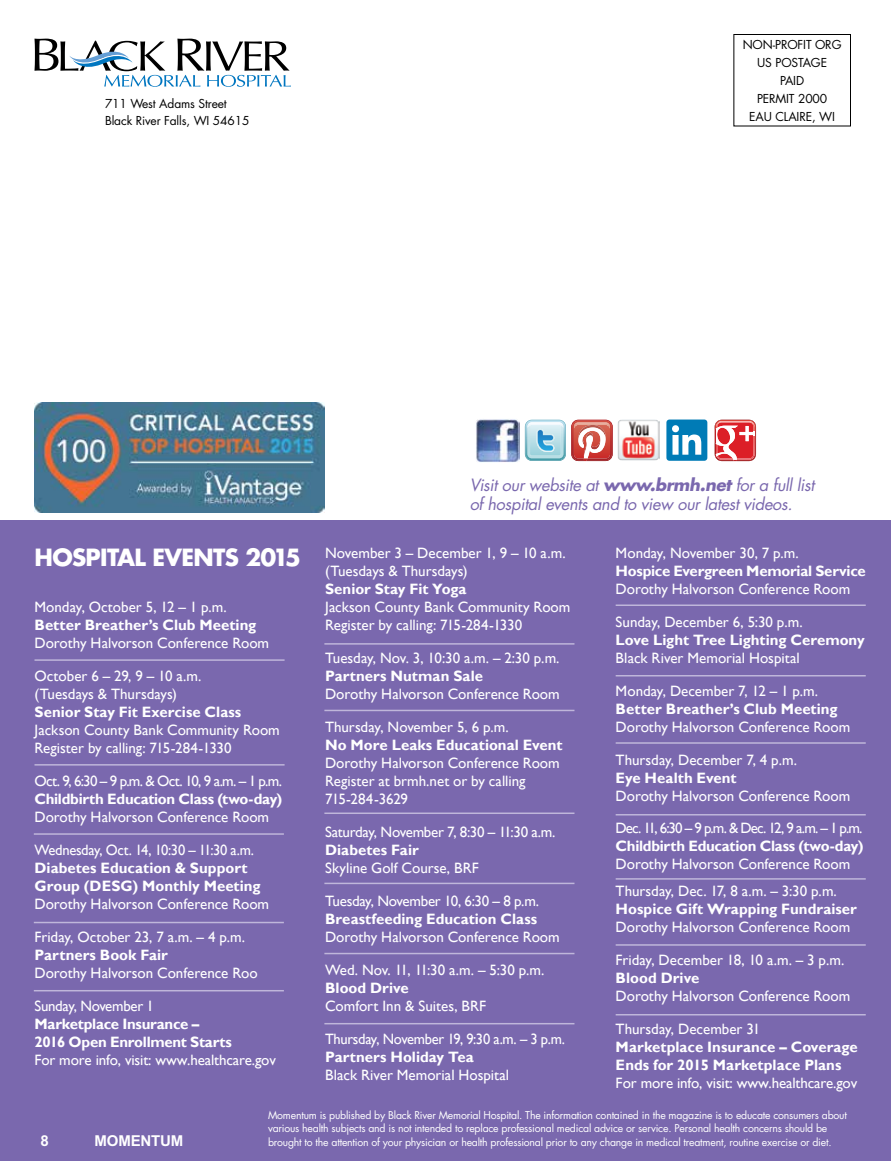
<style>
.page{position:relative;width:891px;height:1161px;background:#fff}
.page>*{position:absolute;margin:0;border:0;box-sizing:border-box;transform-origin:0 0}
.t1{font:700 23.1px "Futura";letter-spacing:-.03em;color:#fff}
.t2{font:italic 16.5px/19.5px "Futura";letter-spacing:-.02em;color:#7a68ae}
.t3{font:15px/18px "Gill Sans";letter-spacing:-.005em;color:#fff}
.t4{font:700 15px/18px "Gill Sans";color:#fff}
.t5{font:700 15px/18px "Gill Sans";letter-spacing:-.02em;color:#fff}
.t6{font:15px "Gill Sans";letter-spacing:-.045em;color:#fff}
.t7{font:700 15px "Arial";letter-spacing:-.01em;color:#fff}
.t8{font:12px/18px "Futura";letter-spacing:-.01em;color:#000}
.t9{font:10.5px/13.5px "Futura";letter-spacing:-.02em;color:#fff}
.s1{font-weight:700}
</style>
<div class="page">
<div style="left:0;top:520px;width:891px;height:641px;background:#7a68ae"></div>
<div style="left:734px;top:34px;width:117px;height:92px;border:1px solid #000"></div>
<svg style="left:35px;top:39px;width:256px;height:48px"></svg>
<img style="left:35px;top:403px;width:289px;height:110px">
<img style="left:476px;top:419px;width:44px;height:43px">
<svg style="left:525px;top:420px;width:88px;height:41px"></svg>
<img style="left:618px;top:420px;width:41px;height:41px">
<hr style="left:34px;top:659px;width:251px;height:2px;background:#bfb6da">
<hr style="left:34px;top:764px;width:251px;height:2px;background:#bfb6da">
<hr style="left:34px;top:833px;width:250px;height:2px;background:#bfb6da">
<hr style="left:34px;top:922px;width:250px;height:1px;background:#bfb6da">
<hr style="left:34px;top:990px;width:250px;height:1px;background:#bfb6da">
<hr style="left:324px;top:643px;width:250px;height:2px;background:#bfb6da">
<hr style="left:324px;top:710px;width:250px;height:1px;background:#bfb6da">
<hr style="left:324px;top:813px;width:250px;height:1px;background:#bfb6da">
<hr style="left:324px;top:883px;width:250px;height:1px;background:#bfb6da">
<hr style="left:324px;top:953px;width:250px;height:1px;background:#bfb6da">
<hr style="left:324px;top:1023px;width:250px;height:1px;background:#bfb6da">
<hr style="left:616px;top:604px;width:250px;height:2px;background:#bfb6da">
<hr style="left:616px;top:675px;width:250px;height:1px;background:#bfb6da">
<hr style="left:616px;top:742px;width:250px;height:2px;background:#bfb6da">
<hr style="left:616px;top:814px;width:250px;height:2px;background:#bfb6da">
<hr style="left:616px;top:878px;width:250px;height:2px;background:#bfb6da">
<hr style="left:616px;top:944px;width:250px;height:2px;background:#bfb6da">
<hr style="left:616px;top:1014px;width:250px;height:2px;background:#bfb6da">
<svg style="left:715px;top:420px;width:41px;height:41px"></svg>
<img style="left:716px;top:421px;width:39px;height:7px">
<div style="left:666px;top:420px;width:41px;height:41px;background:#007bb6;border-radius:3px"></div>
<svg style="left:672px;top:425px;width:29px;height:30px"></svg>
<p class="t8" style="left:105px;top:96px;width:146px;line-height:16.5px">711 West Adams Street<br>Black River Falls, WI 54615</p>
<p class="t8" style="left:743px;top:35px;width:100px;text-align:center">NON-PROFIT ORG<br>US POSTAGE<br>PAID<br>PERMIT 2000<br>EAU CLAIRE, WI</p>
<h1 class="t1" style="left:34px;top:542px;width:268px">HOSPITAL EVENTS 2015</h1>
<p class="t3" style="left:34px;top:598px;width:194px">Monday, October 5, 12 – 1 p.m.</p>
<p class="t4" style="left:34px;top:617px;width:223px">Better Breather’s Club Meeting</p>
<p class="t3" style="left:34px;top:634px;width:236px">Dorothy Halvorson Conference Room</p>
<p class="t3" style="left:34px;top:667px;width:168px">October 6 – 29, 9 – 10 a.m. (Tuesdays &amp; Thursdays)</p>
<p class="t4" style="left:34px;top:704px;width:208px">Senior Stay Fit Exercise Class</p>
<p class="t3" style="left:34px;top:721px;width:247px">Jackson County Bank Community Room<br>Register by calling: 715-284-1330</p>
<p class="t6" style="left:34px;top:772px;width:249px">Oct. 9, 6:30 – 9 p.m. &amp; Oct. 10, 9 a.m. – 1 p.m.</p>
<p class="t5" style="left:34px;top:791px;width:249px">Childbirth Education Class (two-day)</p>
<p class="t3" style="left:34px;top:808px;width:236px">Dorothy Halvorson Conference Room</p>
<p class="t3" style="left:34px;top:841px;width:221px">Wednesday, Oct. 14, 10:30 – 11:30 a.m.</p>
<p class="t4" style="left:35px;top:860px;width:228px">Diabetes Education &amp; Support<br>Group (DESG) Monthly Meeting</p>
<p class="t3" style="left:35px;top:895px;width:236px">Dorothy Halvorson Conference Room</p>
<p class="t3" style="left:35px;top:928px;width:212px">Friday, October 23, 7 a.m. – 4 p.m.</p>
<p class="t4" style="left:35px;top:947px;width:135px">Partners Book Fair</p>
<p class="t3" style="left:35px;top:964px;width:225px">Dorothy Halvorson Conference Roo</p>
<p class="t3" style="left:34px;top:997px;width:121px">Sunday, November 1</p>
<p class="t5" style="left:35px;top:1016px;width:199px">Marketplace Insurance –<br>2016 Open Enrollment Starts</p>
<p class="t3" style="left:35px;top:1051px;width:243px">For more info, visit: www.healthcare.gov</p>
<p class="t2" style="left:470px;top:475px;width:346px">Visit our website at <span class="s1">www.brmh.net</span> for a full list of hospital events and to view our latest videos.</p>
<p class="t3" style="left:325px;top:544px;width:242px">November 3 – December 1, 9 – 10 a.m. (Tuesdays &amp; Thursdays)</p>
<p class="t4" style="left:325px;top:581px;width:143px">Senior Stay Fit Yoga</p>
<p class="t3" style="left:325px;top:598px;width:247px">Jackson County Bank Community Room<br>Register by calling: 715-284-1330</p>
<p class="t3" style="left:325px;top:649px;width:236px">Tuesday, Nov. 3, 10:30 a.m. – 2:30 p.m.</p>
<p class="t4" style="left:325px;top:668px;width:159px">Partners Nutman Sale</p>
<p class="t3" style="left:325px;top:685px;width:236px">Dorothy Halvorson Conference Room</p>
<p class="t3" style="left:325px;top:718px;width:185px">Thursday, November 5, 6 p.m.</p>
<p class="t4" style="left:325px;top:737px;width:239px">No More Leaks Educational Event</p>
<p class="t3" style="left:325px;top:754px;width:236px">Dorothy Halvorson Conference Room<br>Register at brmh.net or by calling<br>715-284-3629</p>
<p class="t3" style="left:325px;top:823px;width:232px">Saturday, November 7, 8:30 – 11:30 a.m.</p>
<p class="t4" style="left:325px;top:842px;width:95px">Diabetes Fair</p>
<p class="t3" style="left:325px;top:859px;width:155px">Skyline Golf Course, BRF</p>
<p class="t3" style="left:325px;top:892px;width:215px">Tuesday, November 10, 6:30 – 8 p.m.</p>
<p class="t4" style="left:325px;top:911px;width:214px">Breastfeeding Education Class</p>
<p class="t3" style="left:325px;top:928px;width:236px">Dorothy Halvorson Conference Room</p>
<p class="t3" style="left:325px;top:961px;width:221px">Wed. Nov. 11, 11:30 a.m. – 5:30 p.m.</p>
<p class="t4" style="left:325px;top:980px;width:85px">Blood Drive</p>
<p class="t3" style="left:325px;top:990px;width:241px;line-height:33px">Comfort Inn &amp; Suites, BRF<br>Thursday, November 19, 9:30 a.m. – 3 p.m.</p>
<p class="t4" style="left:325px;top:1049px;width:150px">Partners Holiday Tea</p>
<p class="t3" style="left:325px;top:1066px;width:186px">Black River Memorial Hospital</p>
<p class="t3" style="left:616px;top:544px;width:185px">Monday, November 30, 7 p.m.</p>
<p class="t5" style="left:616px;top:563px;width:252px">Hospice Evergreen Memorial Service</p>
<p class="t3" style="left:616px;top:580px;width:236px">Dorothy Halvorson Conference Room</p>
<p class="t3" style="left:616px;top:613px;width:188px">Sunday, December 6, 5:30 p.m.</p>
<p class="t4" style="left:616px;top:632px;width:251px">Love Light Tree Lighting Ceremony</p>
<p class="t3" style="left:616px;top:649px;width:186px">Black River Memorial Hospital</p>
<p class="t3" style="left:616px;top:682px;width:204px">Monday, December 7, 12 – 1 p.m.</p>
<p class="t4" style="left:616px;top:701px;width:223px">Better Breather’s Club Meeting</p>
<p class="t3" style="left:616px;top:718px;width:236px">Dorothy Halvorson Conference Room</p>
<p class="t3" style="left:616px;top:751px;width:183px">Thursday, December 7, 4 p.m.</p>
<p class="t4" style="left:616px;top:770px;width:122px">Eye Health Event</p>
<p class="t3" style="left:616px;top:781px;width:248px;line-height:31.5px">Dorothy Halvorson Conference Room<br>Dec. 11, 6:30 – 9 p.m. &amp; Dec. 12, 9 a.m. – 1 p.m.</p>
<p class="t5" style="left:616px;top:837px;width:249px">Childbirth Education Class (two-day)</p>
<p class="t3" style="left:616px;top:850px;width:236px;line-height:27.8px">Dorothy Halvorson Conference Room<br>Thursday, Dec. 17, 8 a.m. – 3:30 p.m.</p>
<p class="t4" style="left:616px;top:901px;width:243px">Hospice Gift Wrapping Fundraiser</p>
<p class="t3" style="left:616px;top:919px;width:236px">Dorothy Halvorson Conference Room</p>
<p class="t3" style="left:616px;top:952px;width:230px">Friday, December 18, 10 a.m. – 3 p.m.</p>
<p class="t4" style="left:616px;top:970px;width:85px">Blood Drive</p>
<p class="t3" style="left:616px;top:988px;width:236px">Dorothy Halvorson Conference Room</p>
<p class="t3" style="left:616px;top:1021px;width:146px">Thursday, December 31</p>
<p class="t4" style="left:616px;top:1039px;width:244px">Marketplace Insurance – Coverage<br>Ends for 2015 Marketplace Plans</p>
<p class="t3" style="left:616px;top:1075px;width:243px">For more info, visit: www.healthcare.gov</p>
<p class="t7" style="left:40px;top:1132px;width:10px">8</p>
<p class="t7" style="left:94px;top:1132px;width:90px">MOMENTUM</p>
<p class="t9" style="left:268px;top:1108px;width:580px">Momentum is published by Black River Memorial Hospital. The information contained in the magazine is to educate consumers about various health subjects and is not intended to replace professional medical advice or service. Personal health concerns should be brought to the attention of your physician or health professional prior to any change in medical treatment, routine exercise or diet.</p>
</div>
